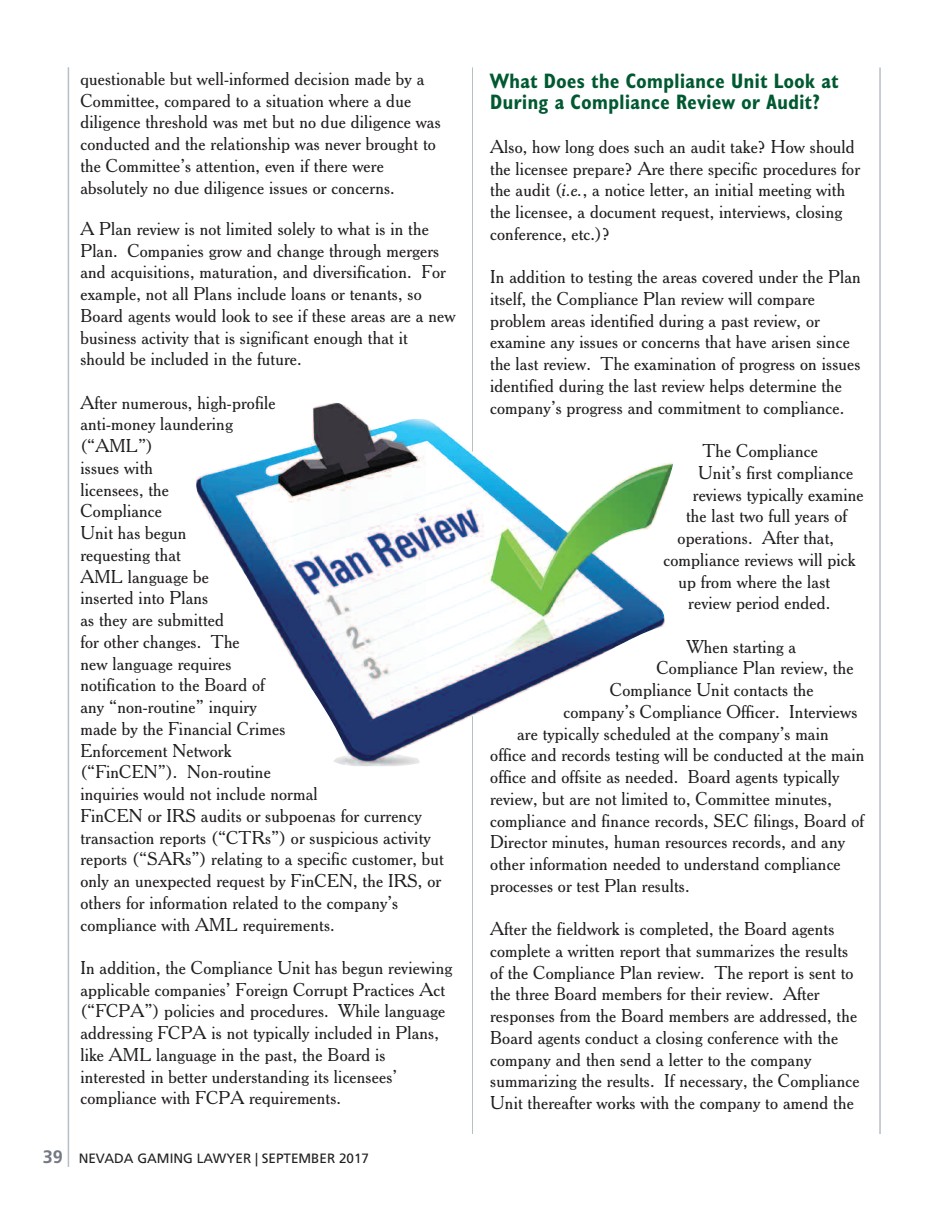
<style>
.page{position:relative;width:945px;height:1215px;background:#fff}
.page>*{position:absolute;margin:0;border:0;box-sizing:border-box;transform-origin:0 0}
.t1{font:700 condensed 21px/21.8px "Humanist 521 BT";letter-spacing:.025em;color:#005931}
.t2{font:18px/21.8px "Cheltenham BT";letter-spacing:.01em;color:#231f20}
.t3{font:13.5px "Frutiger";color:#231f20}
.s1{font-weight:700;font-size:18px;color:#737983}
.s2{font-style:italic}
</style>
<div class="page">
<hr style="left:879px;top:68px;width:2px;height:1066px;background:#b6bfc6">
<hr style="left:68px;top:67px;width:1px;height:1100px;background:#b6bfc6">
<hr style="left:472px;top:67px;width:1px;height:1067px;background:#b6bfc6">
<img style="left:196px;top:402px;width:478px;height:364px">
<p class="t2" style="left:80px;top:68px;width:362px">questionable but well-informed decision made by a Committee, compared to a situation where a due diligence threshold was met but no due diligence was conducted and the relationship was never brought to the Committee’s attention, even if there were absolutely no due diligence issues or concerns.</p>
<p class="t2" style="left:80px;top:218px;width:377px">A Plan review is not limited solely to what is in the Plan. Companies grow and change through mergers and acquisitions, maturation, and diversification. For example, not all Plans include loans or tenants, so Board agents would look to see if these areas are a new business activity that is significant enough that it should be included in the future.</p>
<p class="t2" style="left:80px;top:392px;width:365px">After numerous, high-profile<br>anti-money laundering<br>(“AML”)<br>issues with<br>licensees, the<br>Compliance<br>Unit has begun<br>requesting that<br>AML language be<br>inserted into Plans<br>as they are submitted<br>for other changes. The<br>new language requires<br>notification to the Board of<br>any “non-routine” inquiry<br>made by the Financial Crimes<br>Enforcement Network<br>(“FinCEN”). Non-routine<br>inquiries would not include normal<br>FinCEN or IRS audits or subpoenas for currency transaction reports (“CTRs”) or suspicious activity reports (“SARs”) relating to a specific customer, but only an unexpected request by FinCEN, the IRS, or others for information related to the company’s compliance with AML requirements.</p>
<p class="t2" style="left:80px;top:957px;width:373px">In addition, the Compliance Unit has begun reviewing applicable companies’ Foreign Corrupt Practices Act (“FCPA”) policies and procedures. While language addressing FCPA is not typically included in Plans, like AML language in the past, the Board is interested in better understanding its licensees’ compliance with FCPA requirements.</p>
<p class="t3" style="left:43px;top:1153px;width:328px"><span class="s1">39</span> NEVADA GAMING LAWYER | SEPTEMBER 2017</p>
<p class="t1" style="left:490px;top:70px;width:350px">What Does the Compliance Unit Look at<br>During a Compliance Review or Audit?</p>
<p class="t2" style="left:490px;top:136px;width:371px">Also, how long does such an audit take? How should the licensee prepare? Are there specific procedures for the audit (<span class="s2">i.e.</span>, a notice letter, an initial meeting with the licensee, a document request, interviews, closing conference, etc.)?</p>
<p class="t2" style="left:490px;top:266px;width:372px">In addition to testing the areas covered under the Plan itself, the Compliance Plan review will compare problem areas identified during a past review, or examine any issues or concerns that have arisen since the last review. The examination of progress on issues identified during the last review helps determine the company’s progress and commitment to compliance.</p>
<p class="t2" style="left:703px;top:440px;width:117px">The Compliance</p>
<p class="t2" style="left:698px;top:462px;width:157px">Unit’s first compliance</p>
<p class="t2" style="left:693px;top:483px;width:172px">reviews typically examine</p>
<p class="t2" style="left:686px;top:505px;width:162px">the last two full years of</p>
<p class="t2" style="left:678px;top:527px;width:158px">operations. After that,</p>
<p class="t2" style="left:664px;top:549px;width:193px">compliance reviews will pick</p>
<p class="t2" style="left:678px;top:570px;width:153px">up from where the last</p>
<p class="t2" style="left:688px;top:592px;width:144px">review period ended.</p>
<p class="t2" style="left:687px;top:636px;width:111px">When starting a</p>
<p class="t2" style="left:656px;top:657px;width:199px">Compliance Plan review, the</p>
<p class="t2" style="left:610px;top:679px;width:205px">Compliance Unit contacts the</p>
<p class="t2" style="left:564px;top:701px;width:295px">company’s Compliance Officer. Interviews</p>
<p class="t2" style="left:517px;top:723px;width:313px">are typically scheduled at the company’s main</p>
<p class="t2" style="left:490px;top:744px;width:376px">office and records testing will be conducted at the main</p>
<p class="t2" style="left:490px;top:766px;width:351px">office and offsite as needed. Board agents typically</p>
<p class="t2" style="left:490px;top:788px;width:343px">review, but are not limited to, Committee minutes,</p>
<p class="t2" style="left:490px;top:810px;width:375px">compliance and finance records, SEC filings, Board of</p>
<p class="t2" style="left:490px;top:831px;width:356px">Director minutes, human resources records, and any</p>
<p class="t2" style="left:490px;top:853px;width:352px">other information needed to understand compliance</p>
<p class="t2" style="left:490px;top:875px;width:201px">processes or test Plan results.</p>
<p class="t2" style="left:490px;top:918px;width:371px">After the fieldwork is completed, the Board agents complete a written report that summarizes the results of the Compliance Plan review. The report is sent to the three Board members for their review. After responses from the Board members are addressed, the Board agents conduct a closing conference with the company and then send a letter to the company summarizing the results. If necessary, the Compliance Unit thereafter works with the company to amend the</p>
</div>
